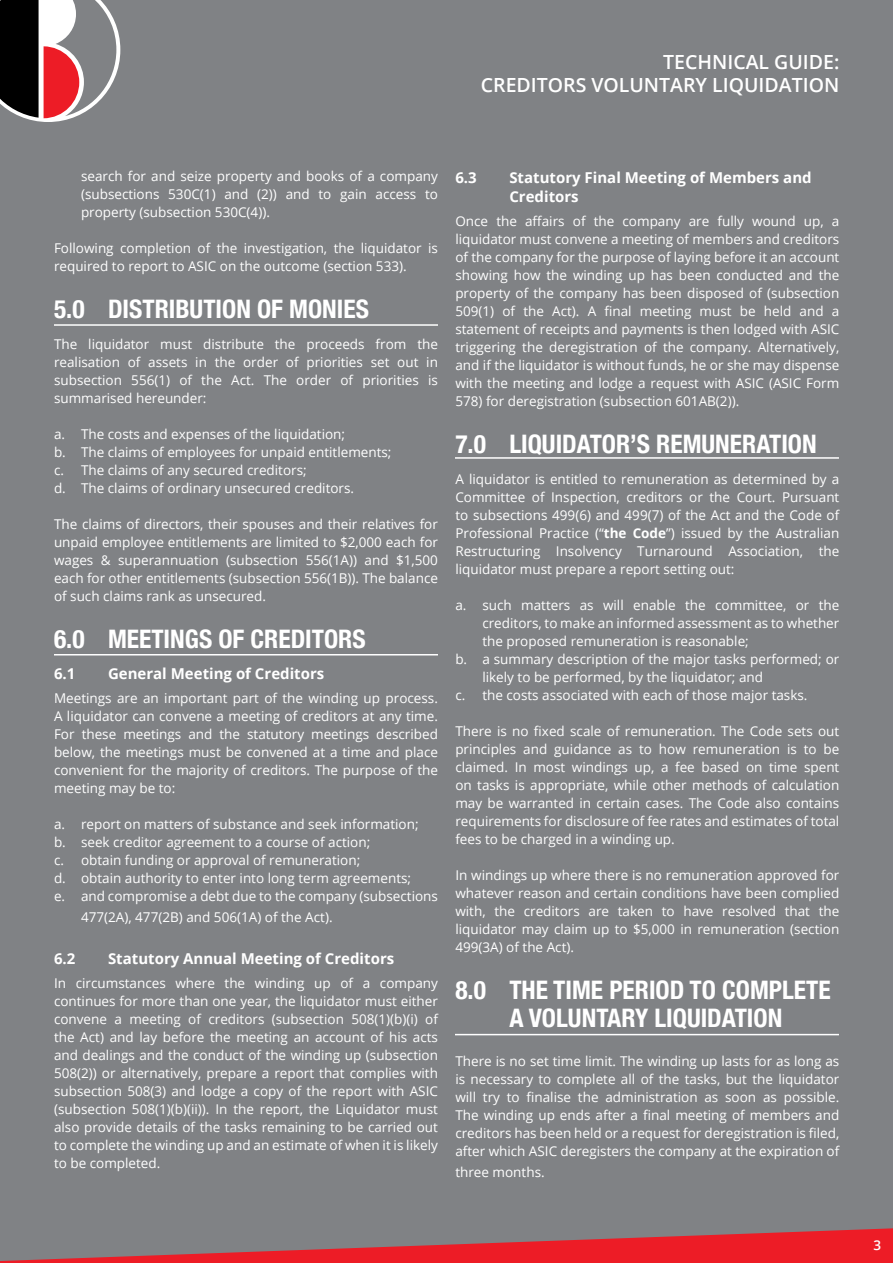
<style>
.page{position:relative;width:893px;height:1263px;background:#808285}
.page>*{position:absolute;margin:0;border:0;box-sizing:border-box;transform-origin:0 0}
.t1{font:700 condensed 25.5px/28.5px "Helvetica Neue";color:#fff;text-align:center}
.t2{font:600 19.5px/23.4px "Open Sans";color:#fff;text-align:right}
.t3{font:700 15px/19.5px "Open Sans";color:#fff}
.t4{font:13.5px/18px "Open Sans";color:#fff;text-align:justify}
.t5{font:600 13.5px "Open Sans";color:#fff}
.s1{font-weight:700}
</style>
<div class="page">
<svg style="left:0;top:1228px;width:893px;height:35px"></svg>
<svg style="left:0;top:0;width:120px;height:122px"></svg>
<hr style="left:54px;top:324px;width:384px;height:2px;background:#fff">
<hr style="left:455px;top:457px;width:384px;height:2px;background:#fff">
<hr style="left:455px;top:1034px;width:384px;height:1px;background:#fff">
<hr style="left:54px;top:654px;width:384px;height:1px;background:#fff">
<h2 class="t2" style="left:481px;top:50px;width:360px">TECHNICAL GUIDE:<br>CREDITORS VOLUNTARY LIQUIDATION</h2>
<p class="t4" style="left:81px;top:167px;width:358px">search for and seize property and books of a company (subsections 530C(1) and (2)) and to gain access to property (subsection 530C(4)).</p>
<p class="t4" style="left:54px;top:239px;width:385px">Following completion of the investigation, the liquidator is required to report to ASIC on the outcome (section 533).</p>
<h1 class="t1" style="left:54px;top:293px;width:316px">5.0 DISTRIBUTION OF MONIES</h1>
<p class="t4" style="left:54px;top:335px;width:385px">The liquidator must distribute the proceeds from the realisation of assets in the order of priorities set out in subsection 556(1) of the Act. The order of priorities is summarised hereunder:</p>
<p class="t4" style="left:54px;top:425px;width:339px;text-align:left">a. The costs and expenses of the liquidation;<br>b. The claims of employees for unpaid entitlements; c. The claims of any secured creditors;<br>d. The claims of ordinary unsecured creditors.</p>
<p class="t4" style="left:54px;top:515px;width:385px">The claims of directors, their spouses and their relatives for unpaid employee entitlements are limited to $2,000 each for wages &amp; superannuation (subsection 556(1A)) and $1,500 each for other entitlements (subsection 556(1B)). The balance of such claims rank as unsecured.</p>
<h1 class="t1" style="left:54px;top:623px;width:313px">6.0 MEETINGS OF CREDITORS</h1>
<p class="t3" style="left:54px;top:664px;width:23px">6.1</p>
<p class="t3" style="left:108px;top:664px;width:218px">General Meeting of Creditors</p>
<p class="t4" style="left:54px;top:689px;width:385px">Meetings are an important part of the winding up process.<br>A liquidator can convene a meeting of creditors at any time.<br>For these meetings and the statutory meetings described below, the meetings must be convened at a time and place convenient for the majority of creditors. The purpose of the meeting may be to:</p>
<p class="t4" style="left:54px;top:815px;width:385px;text-align:left">a. report on matters of substance and seek information;<br>b. seek creditor agreement to a course of action;<br>c. obtain funding or approval of remuneration;<br>d. obtain authority to enter into long term agreements;<br>e. and compromise a debt due to the company (subsections</p>
<p class="t4" style="left:81px;top:908px;width:253px">477(2A), 477(2B) and 506(1A) of the Act).</p>
<p class="t3" style="left:54px;top:949px;width:23px">6.2</p>
<p class="t3" style="left:108px;top:949px;width:288px">Statutory Annual Meeting of Creditors</p>
<p class="t4" style="left:54px;top:974px;width:385px">In circumstances where the winding up of a company continues for more than one year, the liquidator must either convene a meeting of creditors (subsection 508(1)(b)(i) of the Act) and lay before the meeting an account of his acts and dealings and the conduct of the winding up (subsection 508(2)) or alternatively, prepare a report that complies with subsection 508(3) and lodge a copy of the report with ASIC (subsection 508(1)(b)(ii)). In the report, the Liquidator must also provide details of the tasks remaining to be carried out to complete the winding up and an estimate of when it is likely to be completed.</p>
<p class="t3" style="left:455px;top:167px;width:23px">6.3</p>
<p class="t3" style="left:509px;top:167px;width:304px">Statutory Final Meeting of Members and<br>Creditors</p>
<p class="t4" style="left:455px;top:212px;width:385px">Once the affairs of the company are fully wound up, a liquidator must convene a meeting of members and creditors of the company for the purpose of laying before it an account showing how the winding up has been conducted and the property of the company has been disposed of (subsection 509(1) of the Act). A final meeting must be held and a statement of receipts and payments is then lodged with ASIC triggering the deregistration of the company. Alternatively, and if the liquidator is without funds, he or she may dispense with the meeting and lodge a request with ASIC (ASIC Form 578) for deregistration (subsection 601AB(2)).</p>
<h1 class="t1" style="left:455px;top:427px;width:363px">7.0 LIQUIDATOR’S REMUNERATION</h1>
<p class="t4" style="left:455px;top:470px;width:385px">A liquidator is entitled to remuneration as determined by a Committee of Inspection, creditors or the Court. Pursuant to subsections 499(6) and 499(7) of the Act and the Code of Professional Practice (“<span class="s1">the Code</span>”) issued by the Australian Restructuring Insolvency Turnaround Association, the liquidator must prepare a report setting out:</p>
<p class="t4" style="left:455px;top:596px;width:385px">a. such matters as will enable the committee, or the</p>
<p class="t4" style="left:482px;top:614px;width:358px">creditors, to make an informed assessment as to whether</p>
<p class="t4" style="left:482px;top:632px;width:268px">the proposed remuneration is reasonable;</p>
<p class="t4" style="left:455px;top:650px;width:385px">b. a summary description of the major tasks performed; or</p>
<p class="t4" style="left:482px;top:668px;width:282px">likely to be performed, by the liquidator; and</p>
<p class="t4" style="left:455px;top:686px;width:354px">c. the costs associated with each of those major tasks.</p>
<p class="t4" style="left:455px;top:722px;width:385px">There is no fixed scale of remuneration. The Code sets out principles and guidance as to how remuneration is to be claimed. In most windings up, a fee based on time spent on tasks is appropriate, while other methods of calculation may be warranted in certain cases. The Code also contains requirements for disclosure of fee rates and estimates of total fees to be charged in a winding up.</p>
<p class="t4" style="left:455px;top:866px;width:385px">In windings up where there is no remuneration approved for whatever reason and certain conditions have been complied with, the creditors are taken to have resolved that the liquidator may claim up to $5,000 in remuneration (section 499(3A) of the Act).</p>
<h1 class="t1" style="left:455px;top:973px;width:377px">8.0 THE TIME PERIOD TO COMPLETE<br>A VOLUNTARY LIQUIDATION</h1>
<p class="t4" style="left:455px;top:1052px;width:385px">There is no set time limit. The winding up lasts for as long as is necessary to complete all of the tasks, but the liquidator will try to finalise the administration as soon as possible.<br>The winding up ends after a final meeting of members and creditors has been held or a request for deregistration is filed, after which ASIC deregisters the company at the expiration of</p>
<p class="t4" style="left:455px;top:1163px;width:91px">three months.</p>
<p class="t5" style="left:874px;top:1236px;width:9px">3</p>
</div>
